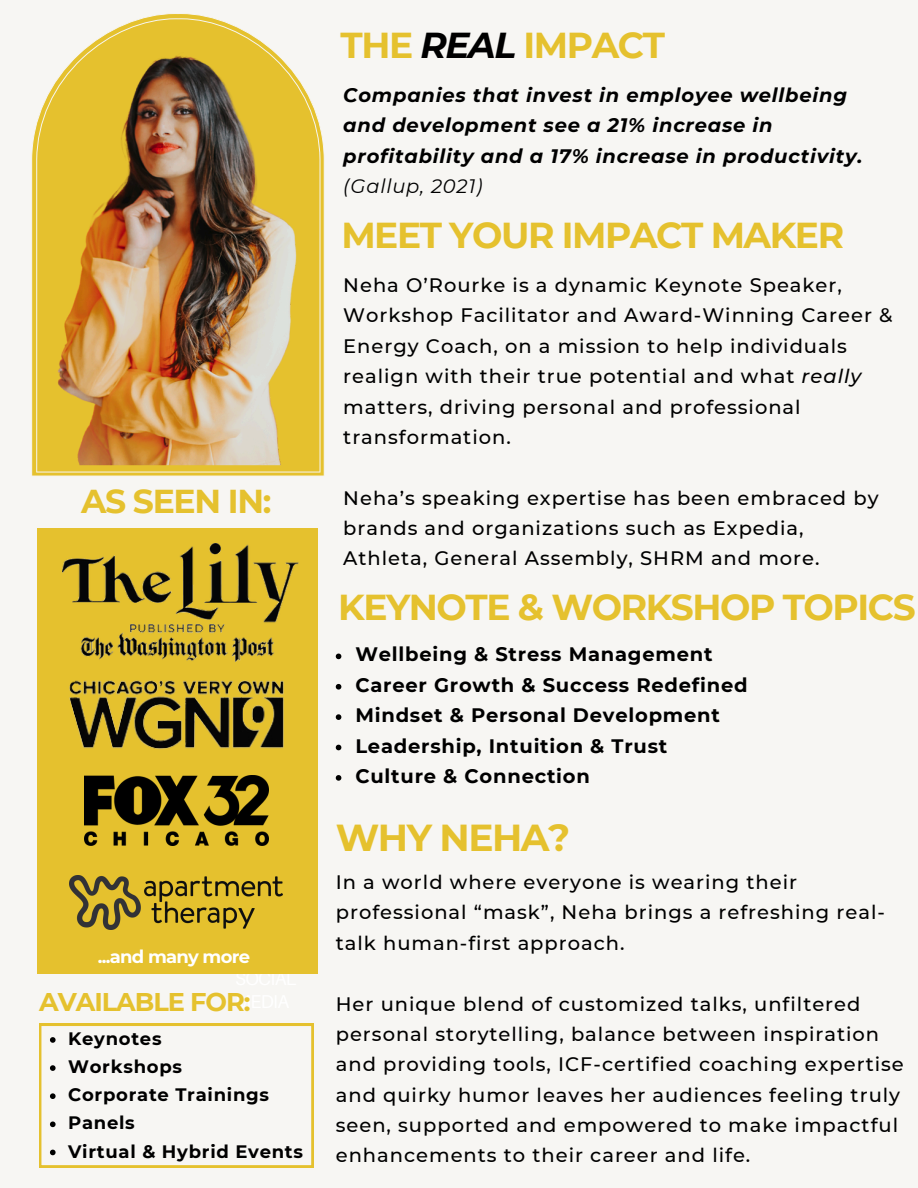
<style>
.page{position:relative;width:918px;height:1188px;background:#f7f6f3}
.page>*{position:absolute;margin:0;border:0;box-sizing:border-box;transform-origin:0 0}
.t1{font:700 37.5px "Montserrat";letter-spacing:-.04em;color:#e5c12e}
.t2{font:700 36px "Montserrat";letter-spacing:-.04em;color:#e5c12e}
.t3{font:700 35.25px "Montserrat";color:#fff}
.t4{font:700 33px "Montserrat";letter-spacing:-.04em;color:#e5c12e}
.t5{font:700 25.65px "Montserrat";letter-spacing:-.04em;color:#e5c12e}
.t6{font:500 19.5px/30.3px "Montserrat";letter-spacing:.05em;color:#000}
.t7{font:700 19.5px "Montserrat";letter-spacing:.04em;color:#000}
.t8{font:italic 700 19.5px/30.3px "Montserrat";letter-spacing:.04em;color:#000}
.t9{font:700 18px "Montserrat";letter-spacing:.04em;color:#000}
.t10{font:700 18px "Montserrat";letter-spacing:-.04em;color:#fff}
.s1{font-style:italic;color:#000}
.s2{font-weight:400}
.s3{font-style:italic}
</style>
<div class="page">
<svg style="left:31px;top:13px;width:294px;height:463px"></svg>
<img style="left:42px;top:24px;width:271px;height:441px">
<div style="left:38px;top:529px;width:280px;height:445px;background:#e5c12e"></div>
<img style="left:37px;top:631px;width:247px;height:167px">
<img style="left:70px;top:875px;width:212px;height:54px">
<img style="left:62px;top:544px;width:236px;height:118px">
<img style="left:85px;top:775px;width:183px;height:70px">
<svg style="left:336px;top:654px;width:5px;height:5px"></svg>
<svg style="left:336px;top:684px;width:5px;height:6px"></svg>
<svg style="left:336px;top:714px;width:5px;height:6px"></svg>
<svg style="left:336px;top:745px;width:5px;height:5px"></svg>
<svg style="left:336px;top:775px;width:5px;height:6px"></svg>
<svg style="left:39px;top:1024px;width:274px;height:143px"></svg>
<h5 class="t4" style="left:81px;top:481px;width:192px">AS SEEN IN:</h5>
<h2 class="t3" style="left:123px;top:937px;width:67px">15K</h2>
<p class="t10" style="left:98px;top:946px;width:154px">...and many more</p>
<h5 class="t5" style="left:39px;top:986px;width:213px">AVAILABLE FOR:</h5>
<h5 class="t9" style="left:68px;top:1028px;width:95px">Keynotes</h5>
<h1 class="t9" style="left:68px;top:1056px;width:115px">Workshops</h1>
<h4 class="t9" style="left:68px;top:1084px;width:202px">Corporate Trainings</h4>
<h3 class="t9" style="left:68px;top:1112px;width:68px">Panels</h3>
<p class="t9" style="left:68px;top:1140px;width:236px">Virtual &amp; Hybrid Events</p>
<h1 class="t2" style="left:341px;top:23px;width:326px">THE <span class="s1">REAL</span> IMPACT</h1>
<p class="t8" style="left:343px;top:80px;width:521px">Companies that invest in employee wellbeing and development see a 21% increase in profitability and a 17% increase in productivity. <span class="s2">(Gallup, 2021)</span></p>
<p class="t2" style="left:341px;top:213px;width:504px">MEET YOUR IMPACT MAKER</p>
<p class="t6" style="left:343px;top:270px;width:551px">Neha O’Rourke is a dynamic Keynote Speaker, Workshop Facilitator and Award-Winning Career &amp; Energy Coach, on a mission to help individuals realign with their true potential and what <span class="s3">really </span>matters, driving personal and professional transformation.</p>
<h1 class="t6" style="left:343px;top:483px;width:537px">Neha’s speaking expertise has been embraced by brands and organizations such as Expedia,<br>Athleta, General Assembly, SHRM and more.</h1>
<p class="t2" style="left:338px;top:586px;width:579px">KEYNOTE &amp; WORKSHOP TOPICS</p>
<p class="t7" style="left:355px;top:643px;width:359px">Wellbeing &amp; Stress Management</p>
<p class="t7" style="left:355px;top:673px;width:394px">Career Growth &amp; Success Redefined</p>
<p class="t7" style="left:355px;top:703px;width:366px">Mindset &amp; Personal Development</p>
<p class="t7" style="left:355px;top:734px;width:313px">Leadership, Intuition &amp; Trust</p>
<p class="t7" style="left:355px;top:764px;width:236px">Culture &amp; Connection</p>
<p class="t1" style="left:336px;top:815px;width:236px">WHY NEHA?</p>
<h5 class="t6" style="left:336px;top:867px;width:551px">In a world where everyone is wearing their professional “mask”, Neha brings a refreshing real&shy;talk human-first approach.</h5>
<h1 class="t6" style="left:336px;top:988px;width:570px">Her unique blend of customized talks, unfiltered personal storytelling, balance between inspiration and providing tools, ICF-certified coaching expertise and quirky humor leaves her audiences feeling truly seen, supported and empowered to make impactful enhancements to their career and life.</h1>
</div>
